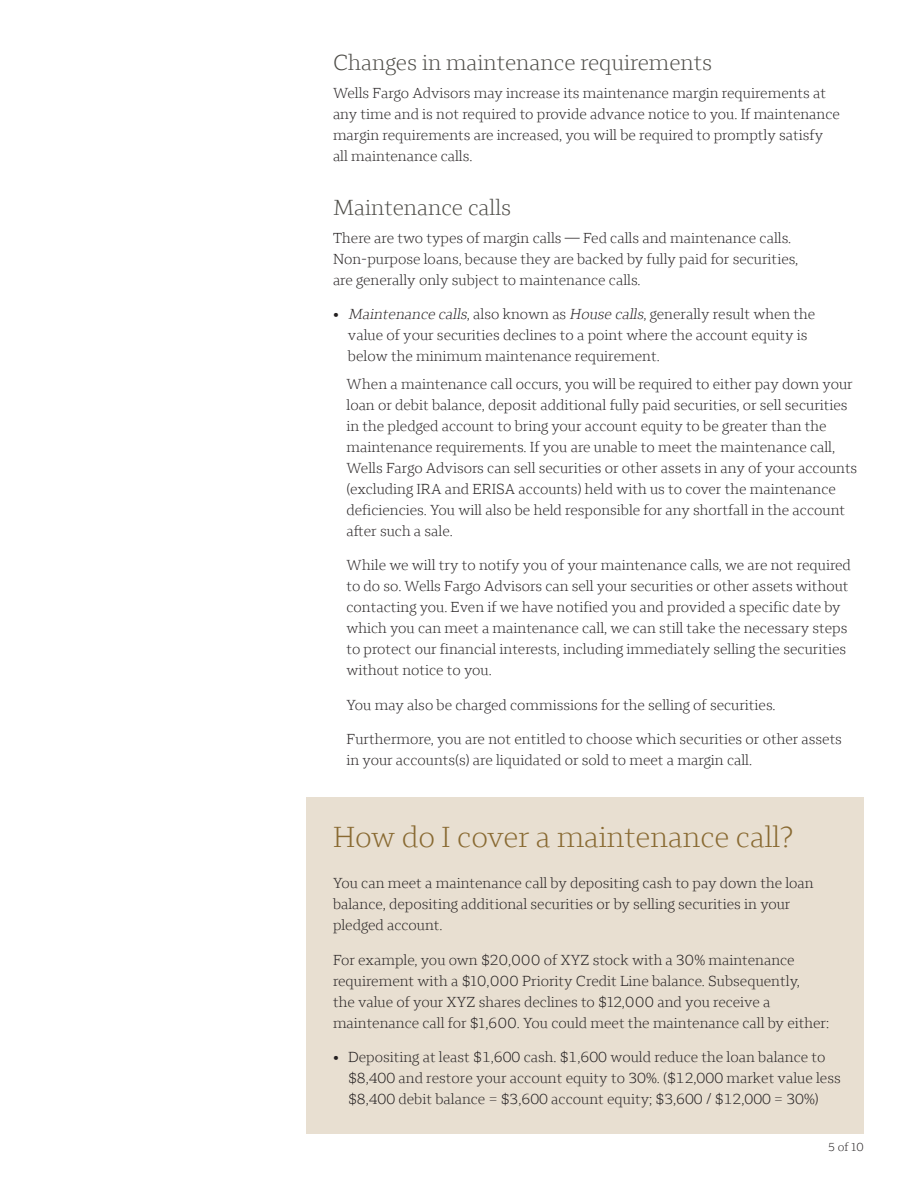
<style>
.page{position:relative;width:918px;height:1188px;background:#fff}
.page>*{position:absolute;margin:0;border:0;box-sizing:border-box;transform-origin:0 0}
.t1{font:300 30px "Wells Fargo Serif";color:#896a32}
.t2{font:300 22.5px "Wells Fargo Serif";color:#4c4b46}
.t3{font:300 15px/21px "Wells Fargo Serif";color:#231f20}
.t4{font:300 12px "Wells Fargo Serif";color:#231f20}
.s1{font-family:"Wells Fargo Sans";font-weight:400}
.s2{font-style:italic}
</style>
<div class="page">
<div style="left:306px;top:797px;width:558px;height:337px;background:#e8dfd1"></div>
<h3 class="t2" style="left:333px;top:49px;width:381px">Changes in maintenance requirements</h3>
<p class="t3" style="left:333px;top:82px;width:508px">Wells Fargo Advisors may increase its maintenance margin requirements at any time and is not required to provide advance notice to you. If maintenance margin requirements are increased, you will be required to promptly satisfy all maintenance calls.</p>
<h3 class="t2" style="left:333px;top:194px;width:180px">Maintenance calls</h3>
<p class="t3" style="left:333px;top:227px;width:467px">There are two types of margin calls — Fed calls and maintenance calls.<br>Non-purpose loans, because they are backed by fully paid for securities, are generally only subject to maintenance calls.</p>
<p class="t3" style="left:348px;top:304px;width:469px;text-indent:-15px"><span class="s1">•</span> <span class="s2">Maintenance calls</span>, also known as <span class="s2">House calls</span>, generally result when the value of your securities declines to a point where the account equity is below the minimum maintenance requirement.</p>
<p class="t3" style="left:346px;top:373px;width:512px">When a maintenance call occurs, you will be required to either pay down your loan or debit balance, deposit additional fully paid securities, or sell securities in the pledged account to bring your account equity to be greater than the maintenance requirements. If you are unable to meet the maintenance call, Wells Fargo Advisors can sell securities or other assets in any of your accounts (excluding IRA and ERISA accounts) held with us to cover the maintenance deficiencies. You will also be held responsible for any shortfall in the account after such a sale.</p>
<p class="t3" style="left:346px;top:555px;width:506px">While we will try to notify you of your maintenance calls, we are not required to do so. Wells Fargo Advisors can sell your securities or other assets without contacting you. Even if we have notified you and provided a specific date by which you can meet a maintenance call, we can still take the necessary steps to protect our financial interests, including immediately selling the securities without notice to you.</p>
<p class="t3" style="left:346px;top:694px;width:431px">You may also be charged commissions for the selling of securities.</p>
<p class="t3" style="left:346px;top:729px;width:497px">Furthermore, you are not entitled to choose which securities or other assets in your accounts(s) are liquidated or sold to meet a margin call.</p>
<h2 class="t1" style="left:333px;top:819px;width:462px">How do I cover a maintenance call?</h2>
<p class="t3" style="left:333px;top:873px;width:482px">You can meet a maintenance call by depositing cash to pay down the loan balance, depositing additional securities or by selling securities in your pledged account.</p>
<p class="t3" style="left:333px;top:949px;width:498px">For example, you own $20,000 of XYZ stock with a 30% maintenance requirement with a $10,000 Priority Credit Line balance. Subsequently,<br>the value of your XYZ shares declines to $12,000 and you receive a maintenance call for $1,600. You could meet the maintenance call by either:</p>
<p class="t3" style="left:348px;top:1047px;width:494px;text-indent:-15px"><span class="s1">•</span> Depositing at least $1,600 cash. $1,600 would reduce the loan balance to $8,400 and restore your account equity to 30%. ($12,000 market value less $8,400 debit balance = $3,600 account equity; $3,600 / $12,000 = 30%)</p>
<p class="t4" style="left:828px;top:1140px;width:37px">5 of 10</p>
</div>
